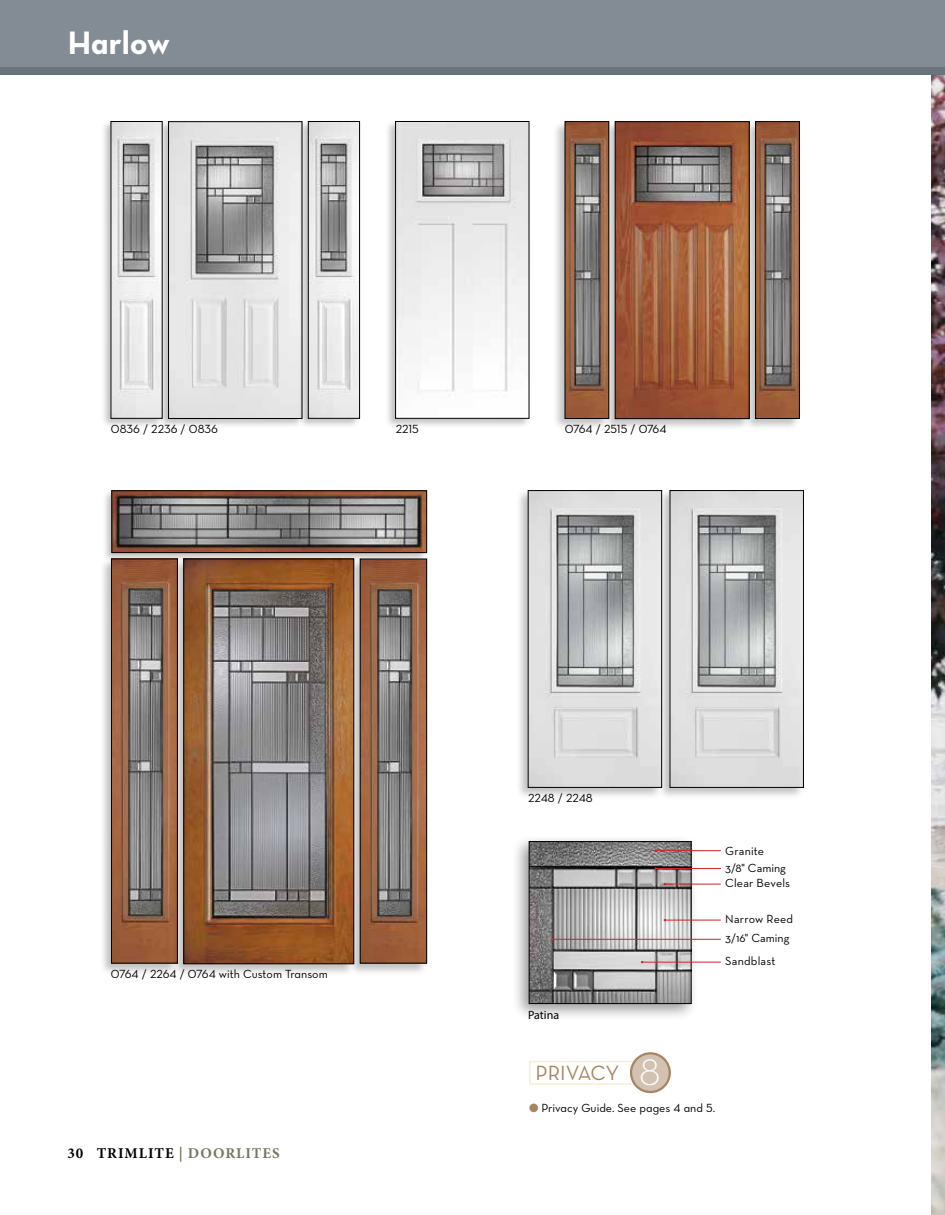
<style>
.page{position:relative;width:945px;height:1215px;background:#fff}
.page>*{position:absolute;margin:0;border:0;box-sizing:border-box;transform-origin:0 0}
.t1{font:33px "Neutra Text Bold Alt";color:#fff}
.t2{font:21px "Neutra Text Book Alt";letter-spacing:-.01em;color:#a68462}
.t3{font:700 15px "Minion Pro";letter-spacing:.06em;color:#000}
.t4{font:12px "Neutra Text Book Alt";color:#000}
.t5{font:12px/22.8px "Neutra Text";letter-spacing:.015em;color:#000}
.t6{font:12px "Myriad Pro";color:#000}
.s1{color:#767662}
.s2{font-family:"Neutra Text Light Alt";font-size:37.5px;color:#fff}
.s3{color:#a68462}
</style>
<div class="page">
<div style="left:0;top:0;width:932px;height:75px;background:#6a747b"></div>
<div style="left:0;top:0;width:932px;height:67px;background:#838c94"></div>
<div style="left:932px;top:0;width:13px;height:75px;background:#6a747b"></div>
<div style="left:932px;top:0;width:13px;height:67px;background:#838c94"></div>
<div style="left:158px;top:120px;width:146px;height:309px;background:#000;opacity:.25"></div>
<img style="left:170px;top:124px;width:128px;height:293px">
<div style="left:168px;top:122px;width:134px;height:297px;border:1px solid #000"></div>
<div style="left:100px;top:120px;width:64px;height:309px;background:#000;opacity:.25"></div>
<img style="left:113px;top:123px;width:47px;height:293px">
<div style="left:298px;top:120px;width:64px;height:309px;background:#000;opacity:.25"></div>
<img style="left:310px;top:123px;width:48px;height:293px">
<div style="left:308px;top:121px;width:52px;height:297px;border:1px solid #000"></div>
<div style="left:658px;top:488px;width:148px;height:312px;background:#000;opacity:.25"></div>
<img style="left:672px;top:493px;width:130px;height:292px">
<div style="left:670px;top:491px;width:134px;height:296px;border:1px solid #000"></div>
<div style="left:516px;top:488px;width:148px;height:312px;background:#000;opacity:.25"></div>
<img style="left:530px;top:493px;width:130px;height:292px">
<div style="left:528px;top:491px;width:134px;height:296px;border:1px solid #000"></div>
<div style="left:348px;top:557px;width:81px;height:419px;background:#000;opacity:.25"></div>
<img style="left:362px;top:563px;width:63px;height:398px">
<div style="left:360px;top:559px;width:67px;height:404px;border:1px solid #000"></div>
<div style="left:99px;top:557px;width:81px;height:419px;background:#000;opacity:.25"></div>
<img style="left:113px;top:563px;width:58px;height:398px">
<div style="left:111px;top:559px;width:66px;height:404px;border:1px solid #000"></div>
<div style="left:171px;top:557px;width:184px;height:419px;background:#000;opacity:.25"></div>
<img style="left:186px;top:563px;width:166px;height:399px">
<div style="left:184px;top:559px;width:170px;height:405px;border:1px solid #000"></div>
<div style="left:603px;top:120px;width:148px;height:311px;background:#000;opacity:.25"></div>
<img style="left:617px;top:124px;width:126px;height:293px">
<div style="left:615px;top:122px;width:134px;height:297px;border:1px solid #000"></div>
<div style="left:743px;top:120px;width:58px;height:311px;background:#000;opacity:.25"></div>
<img style="left:758px;top:124px;width:39px;height:293px">
<div style="left:553px;top:120px;width:58px;height:311px;background:#000;opacity:.25"></div>
<img style="left:567px;top:124px;width:40px;height:293px">
<div style="left:565px;top:122px;width:44px;height:297px;border:1px solid #000"></div>
<div style="left:512px;top:835px;width:186px;height:186px;background:#000;opacity:.4"></div>
<img style="left:531px;top:844px;width:158px;height:158px">
<div style="left:529px;top:842px;width:162px;height:162px;border:1px solid #000"></div>
<div style="left:529px;top:1061px;width:131px;height:24px;border:2px solid #f7eed4"></div>
<div style="left:631px;top:1053px;width:39px;height:39px;background:#d3c2b1;border-radius:50%"></div>
<div style="left:630px;top:1052px;width:41px;height:41px;border:2px solid #a68462;border-radius:50%"></div>
<div style="left:102px;top:489px;width:327px;height:74px;background:#000;opacity:.25"></div>
<img style="left:114px;top:493px;width:311px;height:58px">
<div style="left:112px;top:491px;width:315px;height:62px;border:1px solid #000"></div>
<div style="left:385px;top:120px;width:146px;height:309px;background:#000;opacity:.25"></div>
<img style="left:398px;top:123px;width:129px;height:293px">
<hr style="left:656px;top:868px;width:65px;height:1px;background:#d2232a">
<hr style="left:665px;top:884px;width:56px;height:1px;background:#d2232a">
<hr style="left:665px;top:920px;width:56px;height:1px;background:#d2232a">
<hr style="left:642px;top:962px;width:79px;height:1px;background:#d2232a">
<hr style="left:553px;top:939px;width:168px;height:1px;background:#d2232a">
<hr style="left:656px;top:850px;width:65px;height:1px;background:#d2232a">
<img style="left:932px;top:75px;width:13px;height:1140px">
<h1 class="t1" style="left:68px;top:22px;width:104px">Harlow</h1>
<p class="t4" style="left:111px;top:422px;width:109px">0836 / 2236 / 0836</p>
<p class="t4" style="left:396px;top:422px;width:25px">2215</p>
<p class="t4" style="left:565px;top:422px;width:103px">0764 / 2515 / 0764</p>
<p class="t4" style="left:111px;top:967px;width:218px">0764 / 2264 / 0764 with Custom Transom</p>
<p class="t3" style="left:68px;top:1143px;width:214px">30 TRIMLITE <span class="s1">| DOORLITES</span></p>
<p class="t4" style="left:528px;top:791px;width:66px">2248 / 2248</p>
<p class="t5" style="left:725px;top:839px;width:40px">Granite</p>
<p class="t5" style="left:725px;top:856px;width:62px">3/8" Caming</p>
<p class="t5" style="left:725px;top:872px;width:66px">Clear Bevels</p>
<p class="t5" style="left:725px;top:908px;width:69px">Narrow Reed</p>
<p class="t5" style="left:725px;top:927px;width:66px">3/16" Caming<br>Sandblast</p>
<p class="t6" style="left:528px;top:1007px;width:33px">Patina</p>
<h2 class="t2" style="left:536px;top:1060px;width:126px">PRIVACY <span class="s2">8</span></h2>
<p class="t4" style="left:529px;top:1101px;width:188px"><span class="s3">●</span> Privacy Guide. See pages 4 and 5.</p>
</div>
